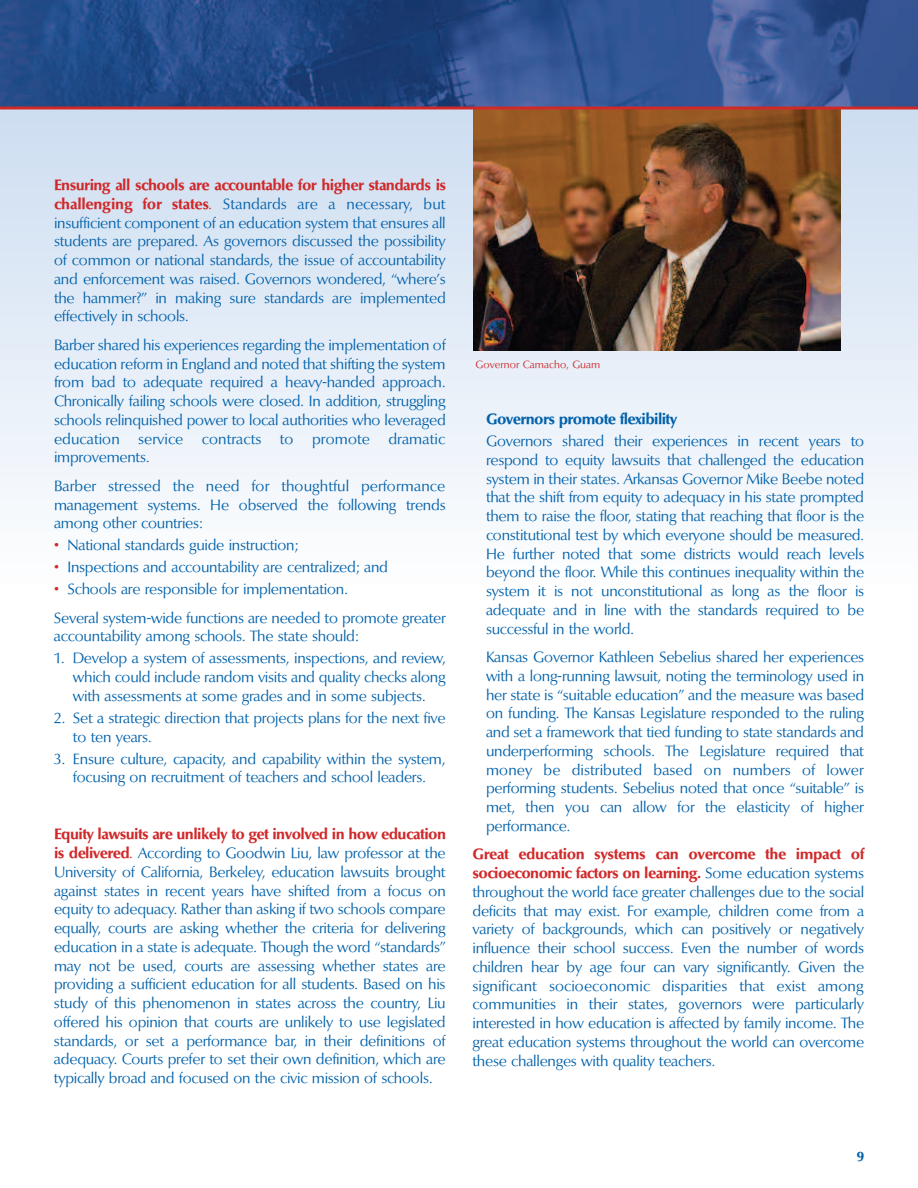
<style>
.page{position:relative;width:918px;height:1188px;background:#fff}
.page>*{position:absolute;margin:0;border:0;box-sizing:border-box;transform-origin:0 0}
.t1{font:15px/18.8px "Optima BQ";letter-spacing:-.015em;color:#0161aa;text-align:justify}
.t2{font:700 15px "Optima BQ";letter-spacing:-.015em;color:#0161aa}
.t3{font:700 13.5px "Optima BQ";color:#0161aa}
.t4{font:10.5px "Optima BQ";color:#d0292a}
.s1{font-weight:700;color:#d0292a}
.s2{color:#d0292a}
</style>
<div class="page">
<div style="left:0;top:104px;width:918px;height:12px;background:#cddef1"></div>
<div style="left:0;top:111px;width:918px;height:15px;background:#cedef1"></div>
<div style="left:0;top:122px;width:918px;height:15px;background:#cfdef1"></div>
<div style="left:0;top:133px;width:918px;height:15px;background:#d0dff2"></div>
<div style="left:0;top:143px;width:918px;height:16px;background:#d1e0f2"></div>
<div style="left:0;top:154px;width:918px;height:15px;background:#d2e1f2"></div>
<div style="left:0;top:165px;width:918px;height:15px;background:#d3e1f2"></div>
<div style="left:0;top:175px;width:918px;height:16px;background:#d4e2f3"></div>
<div style="left:0;top:186px;width:918px;height:15px;background:#d5e3f3"></div>
<div style="left:0;top:197px;width:918px;height:15px;background:#d6e3f3"></div>
<div style="left:0;top:208px;width:918px;height:15px;background:#d7e4f4"></div>
<div style="left:0;top:218px;width:918px;height:16px;background:#d8e5f4"></div>
<div style="left:0;top:229px;width:918px;height:15px;background:#d9e6f4"></div>
<div style="left:0;top:240px;width:918px;height:15px;background:#dae6f5"></div>
<div style="left:0;top:250px;width:918px;height:16px;background:#dbe7f5"></div>
<div style="left:0;top:261px;width:918px;height:15px;background:#dce8f5"></div>
<div style="left:0;top:272px;width:918px;height:15px;background:#dee9f6"></div>
<div style="left:0;top:283px;width:918px;height:15px;background:#dfe9f6"></div>
<div style="left:0;top:293px;width:918px;height:16px;background:#e0eaf6"></div>
<div style="left:0;top:304px;width:918px;height:15px;background:#e1ebf7"></div>
<div style="left:0;top:315px;width:918px;height:15px;background:#e2ebf7"></div>
<div style="left:0;top:325px;width:918px;height:16px;background:#e3edf7"></div>
<div style="left:0;top:336px;width:918px;height:15px;background:#e4edf7"></div>
<div style="left:0;top:347px;width:918px;height:15px;background:#e5eef8"></div>
<div style="left:0;top:358px;width:918px;height:15px;background:#e7eff8"></div>
<div style="left:0;top:368px;width:918px;height:16px;background:#e8eff8"></div>
<div style="left:0;top:379px;width:918px;height:15px;background:#e9f0f9"></div>
<div style="left:0;top:390px;width:918px;height:15px;background:#eaf1f9"></div>
<div style="left:0;top:400px;width:918px;height:16px;background:#ebf2f9"></div>
<div style="left:0;top:411px;width:918px;height:15px;background:#ecf2fa"></div>
<div style="left:0;top:422px;width:918px;height:15px;background:#edf3fa"></div>
<div style="left:0;top:433px;width:918px;height:15px;background:#eef4fa"></div>
<div style="left:0;top:443px;width:918px;height:16px;background:#eff4fa"></div>
<div style="left:0;top:454px;width:918px;height:15px;background:#f1f5fb"></div>
<div style="left:0;top:465px;width:918px;height:15px;background:#f2f6fb"></div>
<div style="left:0;top:475px;width:918px;height:16px;background:#f3f7fb"></div>
<div style="left:0;top:486px;width:918px;height:15px;background:#f4f7fc"></div>
<div style="left:0;top:497px;width:918px;height:15px;background:#f5f8fc"></div>
<div style="left:0;top:508px;width:918px;height:15px;background:#f6f9fc"></div>
<div style="left:0;top:518px;width:918px;height:16px;background:#f7fafc"></div>
<div style="left:0;top:529px;width:918px;height:15px;background:#f9fbfd"></div>
<div style="left:0;top:540px;width:918px;height:15px;background:#fafbfd"></div>
<div style="left:0;top:550px;width:918px;height:16px;background:#fbfcfe"></div>
<img style="left:0;top:0;width:918px;height:106px">
<img style="left:474px;top:110px;width:367px;height:241px">
<svg style="left:0;top:106px;width:918px;height:4px;background:#b83d44"></svg>
<p class="t1" style="left:54px;top:176px;width:393px"><span class="s1">Ensuring all schools are accountable for higher standards is challenging for states</span><span class="s2">.</span> Standards are a necessary, but insufficient component of an education system that ensures all students are prepared. As governors discussed the possibility of common or national standards, the issue of accountability and enforcement was raised. Governors wondered, “where’s the hammer?” in making sure standards are implemented effectively in schools.</p>
<p class="t1" style="left:54px;top:336px;width:393px">Barber shared his experiences regarding the implementation of education reform in England and noted that shifting the system from bad to adequate required a heavy-handed approach.<br>Chronically failing schools were closed. In addition, struggling schools relinquished power to local authorities who leveraged education service contracts to promote dramatic improvements.</p>
<p class="t1" style="left:54px;top:477px;width:393px">Barber stressed the need for thoughtful performance management systems. He observed the following trends among other countries:</p>
<p class="t1" style="left:54px;top:537px;width:246px"><span class="s2">•</span> National standards guide instruction;</p>
<p class="t1" style="left:54px;top:558px;width:335px"><span class="s2">•</span> Inspections and accountability are centralized; and</p>
<p class="t1" style="left:54px;top:576px;width:393px;line-height:28.5px"><span class="s2">•</span> Schools are responsible for implementation.<br>Several system-wide functions are needed to promote greater</p>
<p class="t1" style="left:54px;top:628px;width:306px">accountability among schools. The state should:</p>
<p class="t1" style="left:73px;top:650px;width:374px;text-indent:-19px">1. Develop a system of assessments, inspections, and review, which could include random visits and quality checks along with assessments at some grades and in some subjects.</p>
<p class="t1" style="left:73px;top:709px;width:374px;text-indent:-19px">2. Set a strategic direction that projects plans for the next five to ten years.</p>
<p class="t1" style="left:54px;top:750px;width:393px;text-align:center">3. Ensure culture, capacity, and capability within the system, focusing on recruitment of teachers and school leaders.</p>
<p class="t1" style="left:54px;top:826px;width:393px"><span class="s1">Equity lawsuits are unlikely to get involved in how education is delivered</span><span class="s2">.</span> According to Goodwin Liu, law professor at the University of California, Berkeley, education lawsuits brought against states in recent years have shifted from a focus on equity to adequacy. Rather than asking if two schools compare equally, courts are asking whether the criteria for delivering education in a state is adequate. Though the word “standards” may not be used, courts are assessing whether states are providing a sufficient education for all students. Based on his study of this phenomenon in states across the country, Liu offered his opinion that courts are unlikely to use legislated standards, or set a performance bar, in their definitions of adequacy. Courts prefer to set their own definition, which are typically broad and focused on the civic mission of schools.</p>
<p class="t4" style="left:476px;top:359px;width:126px">Governor Camacho, Guam</p>
<p class="t2" style="left:486px;top:411px;width:192px">Governors promote flexibility</p>
<p class="t1" style="left:486px;top:432px;width:380px">Governors shared their experiences in recent years to respond to equity lawsuits that challenged the education system in their states. Arkansas Governor Mike Beebe noted that the shift from equity to adequacy in his state prompted them to raise the floor, stating that reaching that floor is the constitutional test by which everyone should be measured.<br>He further noted that some districts would reach levels beyond the floor. While this continues inequality within the system it is not unconstitutional as long as the floor is adequate and in line with the standards required to be successful in the world.</p>
<p class="t1" style="left:486px;top:648px;width:380px">Kansas Governor Kathleen Sebelius shared her experiences with a long-running lawsuit, noting the terminology used in her state is “suitable education” and the measure was based on funding. The Kansas Legislature responded to the ruling and set a framework that tied funding to state standards and underperforming schools. The Legislature required that money be distributed based on numbers of lower performing students. Sebelius noted that once “suitable” is met, then you can allow for the elasticity of higher performance.</p>
<p class="t1" style="left:472px;top:846px;width:393px"><span class="s1">Great education systems can overcome the impact of socioeconomic factors on learning.</span> Some education systems throughout the world face greater challenges due to the social deficits that may exist. For example, children come from a variety of backgrounds, which can positively or negatively influence their school success. Even the number of words children hear by age four can vary significantly. Given the significant socioeconomic disparities that exist among communities in their states, governors were particularly interested in how education is affected by family income. The great education systems throughout the world can overcome these challenges with quality teachers.</p>
<p class="t3" style="left:857px;top:1149px;width:9px">9</p>
</div>
